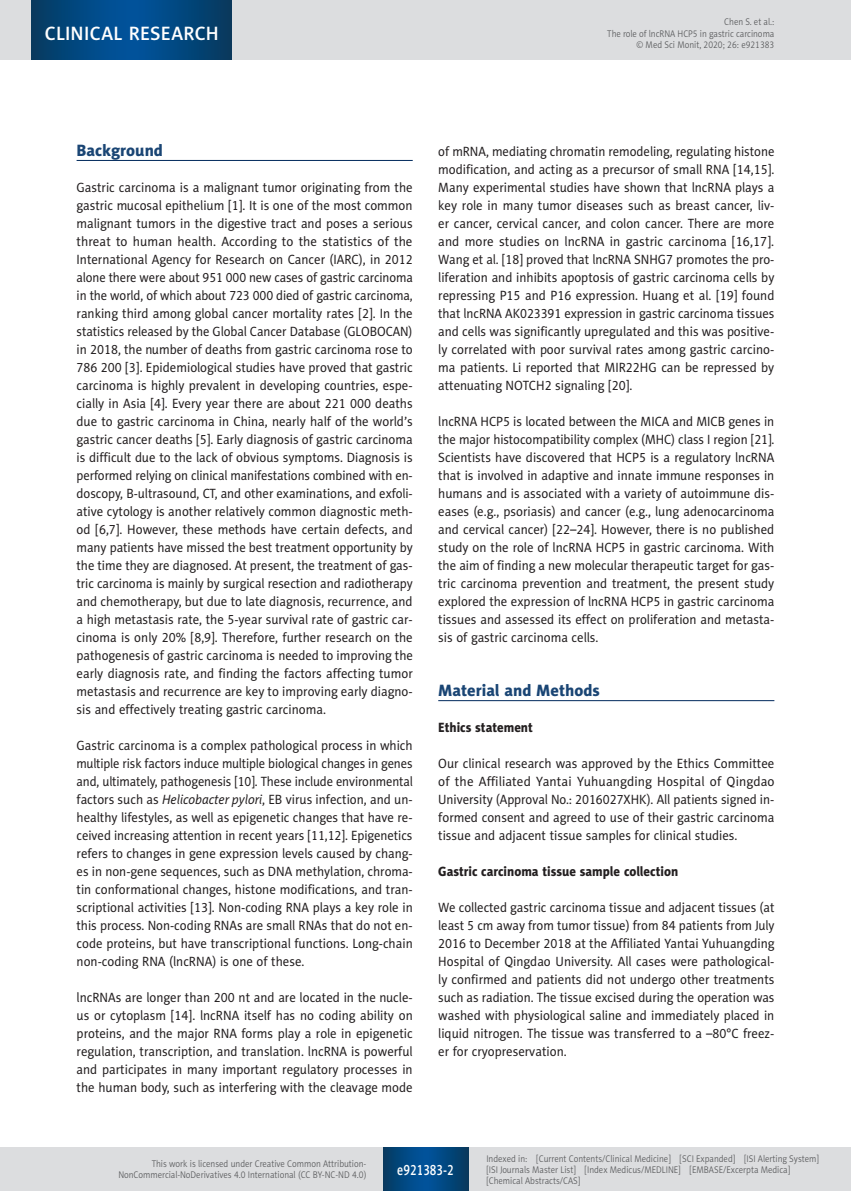
<style>
.page{position:relative;width:851px;height:1191px;background:#fff}
.page>*{position:absolute;margin:0;border:0;box-sizing:border-box;transform-origin:0 0}
.t1{font:19.5px "Naomi Sans EFN Medium";letter-spacing:.015em;color:#fff}
.MSM_Headline_1{font:16.5px "Naomi Sans EFN Heavy";color:#1a4574}
.MSM_e-PAGINA{font:15px "Naomi Sans EFN Medium";color:#fff;scale:.8 1}
.MSM_Body{font:13.5px/18px "Naomi Sans EFN";color:#231f20;text-align:justify;scale:.95 1}
.MSM_Body-2{font:13.5px/18px "Naomi Sans EFN";color:#231f20;text-align:justify;scale:.94 1}
.MSM_Headline_2{font:13.5px "Naomi Sans EFN Heavy";color:#231f20;scale:.95 1}
.MSM_pagina_sygnatura{font:9.75px/11.2px "Naomi Sans EFN Light";color:#57585a;scale:.9 1}
.MSM_pagina_zywa{font:9.75px/11.2px "Naomi Sans EFN Light";color:#57585a;text-align:right;scale:.9 1}
.s1{font-style:italic}
</style>
<div class="page">
<hr style="left:77px;top:160px;width:335px;height:1px;background:#00295c">
<hr style="left:438px;top:700px;width:336px;height:1px;background:#00295c">
<div style="left:0;top:1148px;width:850px;height:43px;background:#dcdddf"></div>
<svg style="left:383px;top:1147px;width:85px;height:43px;background:#02477e"></svg>
<div style="left:0;top:0;width:850px;height:60px;background:#dcdddf"></div>
<hr style="left:850px;top:0;width:1px;height:60px;background:#dcdddf">
<svg style="left:32px;top:0;width:200px;height:60px;background:#02477e"></svg>
<h1 class="t1" style="left:45px;top:22px;width:175px">CLINICAL RESEARCH</h1>
<p class="MSM_pagina_zywa" style="left:607px;top:16px;width:187px">Chen S. et al.:<br>The role of lncRNA HCP5 in gastric carcinoma</p>
<p class="MSM_pagina_sygnatura" style="left:636px;top:39px;width:154px">© Med Sci Monit, 2020; 26: e921383</p>
<p class="MSM_Headline_1" style="left:77px;top:140px;width:88px">Background</p>
<p class="MSM_Body" style="left:77px;top:178px;width:355px">Gastric carcinoma is a malignant tumor originating from the gastric mucosal epithelium [1]. It is one of the most common malignant tumors in the digestive tract and poses a serious threat to human health. According to the statistics of the International Agency for Research on Cancer (IARC), in 2012 alone there were about 951 000 new cases of gastric carcinoma in the world, of which about 723 000 died of gastric carcinoma, ranking third among global cancer mortality rates [2]. In the statistics released by the Global Cancer Database (GLOBOCAN) in 2018, the number of deaths from gastric carcinoma rose to 786 200 [3]. Epidemiological studies have proved that gastric carcinoma is highly prevalent in developing countries, espe&shy;cially in Asia [4]. Every year there are about 221 000 deaths due to gastric carcinoma in China, nearly half of the world’s gastric cancer deaths [5]. Early diagnosis of gastric carcinoma is difficult due to the lack of obvious symptoms. Diagnosis is performed relying on clinical manifestations combined with en&shy;doscopy, B-ultrasound, CT, and other examinations, and exfoli&shy;ative cytology is another relatively common diagnostic meth&shy;od [6,7]. However, these methods have certain defects, and many patients have missed the best treatment opportunity by the time they are diagnosed. At present, the treatment of gas&shy;tric carcinoma is mainly by surgical resection and radiotherapy and chemotherapy, but due to late diagnosis, recurrence, and a high metastasis rate, the 5-year survival rate of gastric car&shy;cinoma is only 20% [8,9]. Therefore, further research on the pathogenesis of gastric carcinoma is needed to improving the early diagnosis rate, and finding the factors affecting tumor metastasis and recurrence are key to improving early diagno&shy;sis and effectively treating gastric carcinoma.</p>
<p class="MSM_Body" style="left:77px;top:736px;width:355px">Gastric carcinoma is a complex pathological process in which multiple risk factors induce multiple biological changes in genes and, ultimately, pathogenesis [10]. These include environmental factors such as <span class="s1">Helicobacter pylori</span>, EB virus infection, and un&shy;healthy lifestyles, as well as epigenetic changes that have re&shy;ceived increasing attention in recent years [11,12]. Epigenetics refers to changes in gene expression levels caused by chang&shy;es in non-gene sequences, such as DNA methylation, chroma&shy;tin conformational changes, histone modifications, and tran&shy;scriptional activities [13]. Non-coding RNA plays a key role in this process. Non-coding RNAs are small RNAs that do not en&shy;code proteins, but have transcriptional functions. Long-chain non-coding RNA (lncRNA) is one of these.</p>
<p class="MSM_Body" style="left:77px;top:988px;width:355px">lncRNAs are longer than 200 nt and are located in the nucle&shy;us or cytoplasm [14]. lncRNA itself has no coding ability on proteins, and the major RNA forms play a role in epigenetic regulation, transcription, and translation. lncRNA is powerful and participates in many important regulatory processes in the human body, such as interfering with the cleavage mode</p>
<p class="MSM_Body-2" style="left:438px;top:142px;width:359px">of mRNA, mediating chromatin remodeling, regulating histone modification, and acting as a precursor of small RNA [14,15].<br>Many experimental studies have shown that lncRNA plays a key role in many tumor diseases such as breast cancer, liv&shy;er cancer, cervical cancer, and colon cancer. There are more and more studies on lncRNA in gastric carcinoma [16,17].<br>Wang et al. [18] proved that lncRNA SNHG7 promotes the pro&shy;liferation and inhibits apoptosis of gastric carcinoma cells by repressing P15 and P16 expression. Huang et al. [19] found that lncRNA AK023391 expression in gastric carcinoma tissues and cells was significantly upregulated and this was positive&shy;ly correlated with poor survival rates among gastric carcino&shy;ma patients. Li reported that MIR22HG can be repressed by attenuating NOTCH2 signaling [20].</p>
<p class="MSM_Body" style="left:438px;top:412px;width:355px">lncRNA HCP5 is located between the MICA and MICB genes in the major histocompatibility complex (MHC) class I region [21].<br>Scientists have discovered that HCP5 is a regulatory lncRNA that is involved in adaptive and innate immune responses in humans and is associated with a variety of autoimmune dis&shy;eases (e.g., psoriasis) and cancer (e.g., lung adenocarcinoma and cervical cancer) [22–24]. However, there is no published study on the role of lncRNA HCP5 in gastric carcinoma. With the aim of finding a new molecular therapeutic target for gas&shy;tric carcinoma prevention and treatment, the present study explored the expression of lncRNA HCP5 in gastric carcinoma tissues and assessed its effect on proliferation and metasta&shy;sis of gastric carcinoma cells.</p>
<p class="MSM_Headline_1" style="left:438px;top:680px;width:163px">Material and Methods</p>
<p class="MSM_Headline_2" style="left:438px;top:719px;width:101px">Ethics statement</p>
<p class="MSM_Body" style="left:438px;top:754px;width:355px">Our clinical research was approved by the Ethics Committee of the Affiliated Yantai Yuhuangding Hospital of Qingdao University (Approval No.: 2016027XHK). All patients signed in&shy;formed consent and agreed to use of their gastric carcinoma tissue and adjacent tissue samples for clinical studies.</p>
<p class="MSM_Headline_2" style="left:438px;top:863px;width:254px">Gastric carcinoma tissue sample collection</p>
<p class="MSM_Body-2" style="left:438px;top:898px;width:359px">We collected gastric carcinoma tissue and adjacent tissues (at least 5 cm away from tumor tissue) from 84 patients from July 2016 to December 2018 at the Affiliated Yantai Yuhuangding Hospital of Qingdao University. All cases were pathological&shy;ly confirmed and patients did not undergo other treatments such as radiation. The tissue excised during the operation was washed with physiological saline and immediately placed in liquid nitrogen. The tissue was transferred to a –80°C freez&shy;er for cryopreservation.</p>
<p class="MSM_pagina_sygnatura" style="left:118px;top:1158px;width:277px;text-align:right">This work is licensed under Creative Common Attribution-<br>NonCommercial-NoDerivatives 4.0 International (CC BY-NC-ND 4.0)</p>
<p class="MSM_e-PAGINA" style="left:397px;top:1160px;width:72px">e921383-2</p>
<p class="MSM_pagina_sygnatura" style="left:486px;top:1152px;width:371px">Indexed in: [Current Contents/Clinical Medicine] [SCI Expanded] [ISI Alerting System] [ISI Journals Master List] [Index Medicus/MEDLINE] [EMBASE/Excerpta Medica] [Chemical Abstracts/CAS]</p>
</div>
